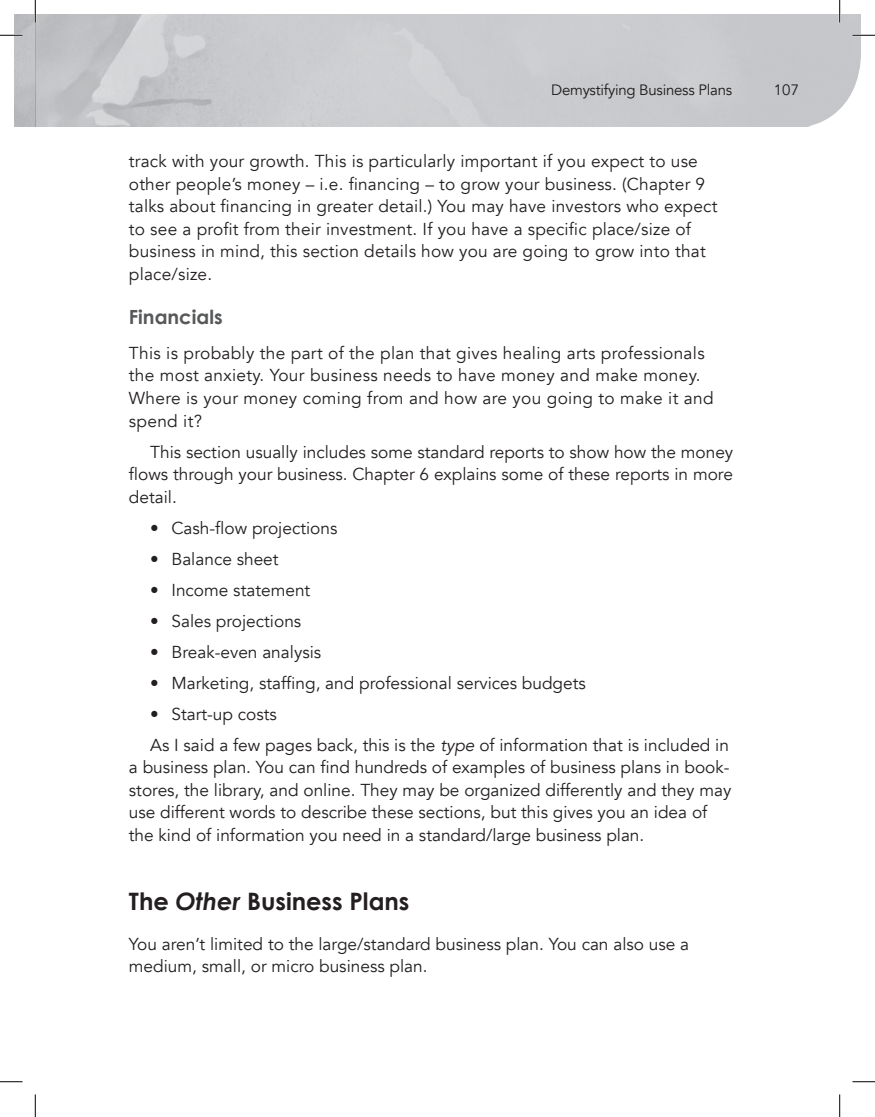
<style>
.page{position:relative;width:875px;height:1117px;background:#fff}
.page>*{position:absolute;margin:0;border:0;box-sizing:border-box;transform-origin:0 0}
.t1{font:700 24px "Century Gothic";color:#231f20}
.t2{font:700 19.5px "Century Gothic";color:#57585a}
.TX{font:17.25px/22.5px "Avenir";letter-spacing:.01em;color:#231f20}
.TX1{font:17.25px/22.5px "Avenir";color:#231f20;text-align:justify}
.t3{font:15px "Avenir";letter-spacing:-.015em;color:#231f20}
.s1{font-style:italic}
</style>
<div class="page">
<img style="left:14px;top:14px;width:793px;height:112px">
<hr style="left:0;top:34px;width:22px;height:2px;background:#fff">
<hr style="left:34px;top:0;width:2px;height:23px;background:#fff">
<svg style="left:0;top:35px;width:22px;height:1px"></svg>
<svg style="left:0;top:1081px;width:22px;height:1px"></svg>
<svg style="left:852px;top:1081px;width:22px;height:1px"></svg>
<svg style="left:35px;top:0;width:1px;height:23px"></svg>
<svg style="left:35px;top:1094px;width:1px;height:22px"></svg>
<svg style="left:807px;top:0;width:67px;height:127px"></svg>
<svg style="left:839px;top:1094px;width:1px;height:22px"></svg>
<p class="t3" style="left:551px;top:81px;width:182px">Demystifying Business Plans</p>
<p class="t3" style="left:773px;top:81px;width:27px">107</p>
<p class="TX" style="left:129px;top:150px;width:589px">track with your growth. This is particularly important if you expect to use other people’s money – i.e. financing – to grow your business. (Chapter 9 talks about financing in greater detail.) You may have investors who expect to see a profit from their investment. If you have a specific place/size of business in mind, this section details how you are going to grow into that place/size.</p>
<h2 class="t2" style="left:129px;top:302px;width:95px">Financials</h2>
<p class="TX" style="left:129px;top:342px;width:586px">This is probably the part of the plan that gives healing arts professionals the most anxiety. Your business needs to have money and make money.<br>Where is your money coming from and how are you going to make it and spend it?</p>
<p class="TX1" style="left:129px;top:440px;width:605px;text-indent:21px">This section usually includes some standard reports to show how the money flows through your business. Chapter 6 explains some of these reports in more detail.</p>
<p class="TX" style="left:150px;top:516px;width:189px">• Cash-flow projections</p>
<p class="TX" style="left:150px;top:547px;width:130px">• Balance sheet</p>
<p class="TX" style="left:150px;top:578px;width:161px">• Income statement</p>
<p class="TX" style="left:150px;top:609px;width:152px">• Sales projections</p>
<p class="TX" style="left:150px;top:640px;width:172px">• Break-even analysis</p>
<p class="TX" style="left:150px;top:671px;width:437px">• Marketing, staffing, and professional services budgets</p>
<p class="TX" style="left:150px;top:702px;width:128px">• Start-up costs</p>
<p class="TX1" style="left:129px;top:733px;width:603px;text-align:left;text-indent:21px">As I said a few pages back, this is the <span class="s1">type</span> of information that is included in a business plan. You can find hundreds of examples of business plans in book&shy;stores, the library, and online. They may be organized differently and they may use different words to describe these sections, but this gives you an idea of the kind of information you need in a standard/large business plan.</p>
<h1 class="t1" style="left:129px;top:883px;width:282px">The <span class="s1">Other</span> Business Plans</h1>
<p class="TX" style="left:129px;top:932px;width:561px">You aren’t limited to the large/standard business plan. You can also use a medium, small, or micro business plan.</p>
</div>
